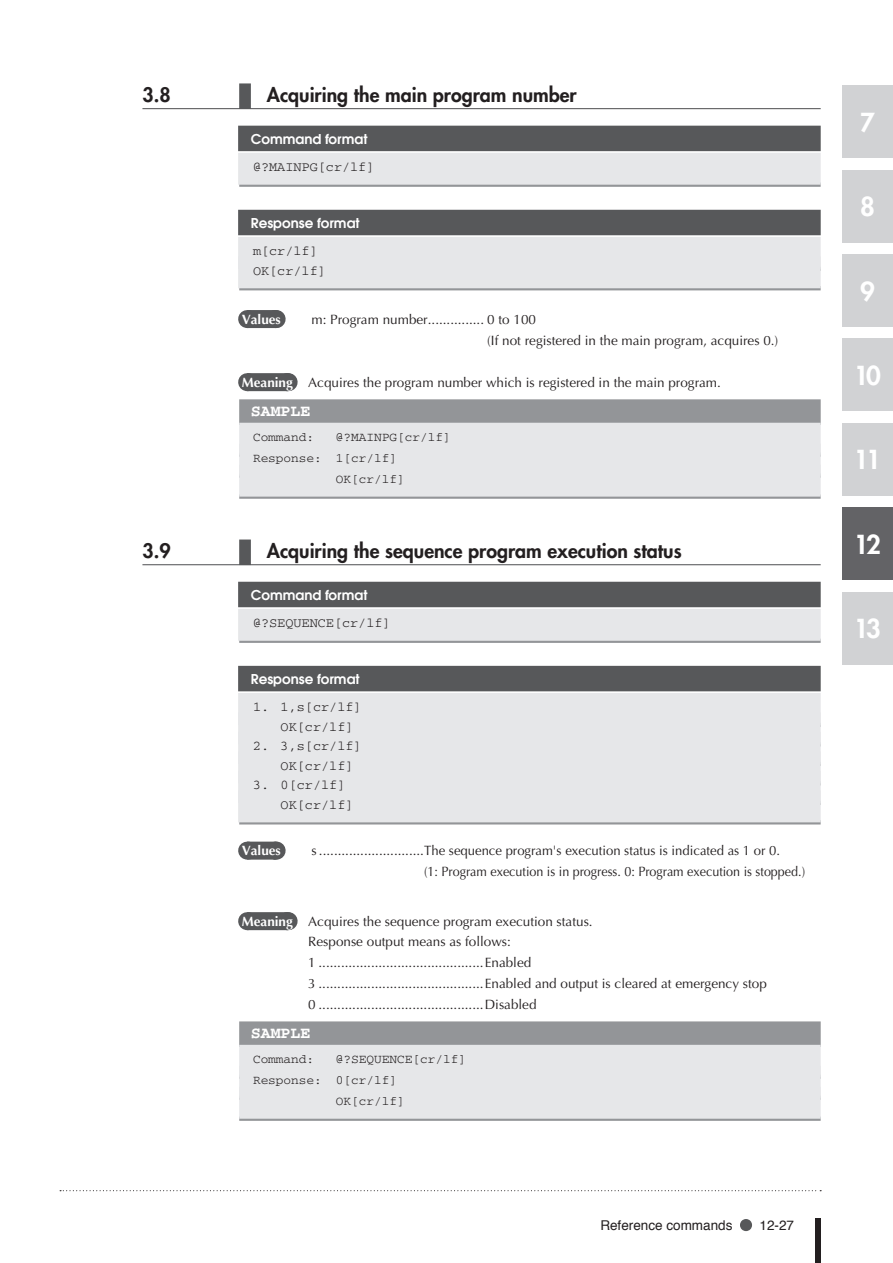
<style>
.page{position:relative;width:893px;height:1263px;background:#fff}
.page>*{position:absolute;margin:0;border:0;box-sizing:border-box;transform-origin:0 0}
.t1{font:800 25.5px "Futura";letter-spacing:-.1em;color:#fff}
.t2{font:800 19.5px "Futura";color:#231f20}
.t3{font:700 16.5px "Courier";color:#fff}
.t4{font:13.5px/20.7px "Optima";color:#231f20}
.t5{font:13.5px/19.5px "Courier";color:#231f20}
.t6{font:600 13.5px "Avant Garde";color:#fff}
.t7{font:13.5px "Helvetica";color:#231f20}
.t8{font:700 13.5px "Optima";color:#fff}
.t9{font:12.75px "Courier";color:#231f20}
.s1{font-weight:700;color:#fff}
</style>
<div class="page">
<div style="left:842px;top:592px;width:51px;height:73px;background:#d1d2d4"></div>
<div style="left:842px;top:508px;width:51px;height:72px;background:#636366"></div>
<div style="left:815px;top:1218px;width:6px;height:45px;background:#231f20"></div>
<svg style="left:60px;top:1190px;width:761px;height:1px"></svg>
<div style="left:842px;top:85px;width:51px;height:72px;background:#d1d2d4"></div>
<div style="left:842px;top:170px;width:51px;height:72px;background:#d1d2d4"></div>
<div style="left:842px;top:254px;width:51px;height:73px;background:#d1d2d4"></div>
<div style="left:842px;top:339px;width:51px;height:72px;background:#d1d2d4"></div>
<div style="left:842px;top:423px;width:51px;height:73px;background:#d1d2d4"></div>
<svg style="left:740px;top:1219px;width:12px;height:12px"></svg>
<div style="left:239px;top:83px;width:12px;height:26px;background:#57585a"></div>
<hr style="left:142px;top:108px;width:679px;height:1px;background:#57585a">
<div style="left:238px;top:126px;width:583px;height:25px;background:#57585a"></div>
<svg style="left:239px;top:185px;width:582px;height:2px"></svg>
<div style="left:238px;top:153px;width:583px;height:32px;background:#e6e7e9"></div>
<div style="left:238px;top:210px;width:583px;height:25px;background:#57585a"></div>
<div style="left:238px;top:237px;width:583px;height:32px;background:#e6e7e9"></div>
<svg style="left:239px;top:288px;width:582px;height:2px"></svg>
<div style="left:238px;top:256px;width:583px;height:32px;background:#e6e7e9"></div>
<div style="left:247px;top:373px;width:41px;height:18px;background:#57585a"></div>
<svg style="left:267px;top:373px;width:22px;height:18px"></svg>
<div style="left:239px;top:399px;width:582px;height:26px;background:#939598"></div>
<div style="left:239px;top:423px;width:582px;height:32px;background:#e6e7e9"></div>
<div style="left:239px;top:444px;width:582px;height:32px;background:#e6e7e9"></div>
<div style="left:239px;top:494px;width:582px;height:5px;background:#939598"></div>
<div style="left:239px;top:465px;width:582px;height:32px;background:#e6e7e9"></div>
<div style="left:239px;top:539px;width:12px;height:26px;background:#57585a"></div>
<hr style="left:142px;top:564px;width:679px;height:1px;background:#57585a">
<div style="left:238px;top:582px;width:583px;height:25px;background:#57585a"></div>
<hr style="left:239px;top:639px;width:582px;height:4px;background:#9d9fa2">
<div style="left:238px;top:609px;width:583px;height:32px;background:#e6e7e9"></div>
<div style="left:238px;top:666px;width:583px;height:25px;background:#57585a"></div>
<div style="left:238px;top:693px;width:583px;height:32px;background:#e6e7e9"></div>
<div style="left:238px;top:712px;width:583px;height:32px;background:#e6e7e9"></div>
<div style="left:238px;top:732px;width:583px;height:32px;background:#e6e7e9"></div>
<div style="left:238px;top:751px;width:583px;height:32px;background:#e6e7e9"></div>
<div style="left:238px;top:771px;width:583px;height:32px;background:#e6e7e9"></div>
<svg style="left:239px;top:822px;width:582px;height:2px"></svg>
<div style="left:238px;top:790px;width:583px;height:32px;background:#e6e7e9"></div>
<div style="left:247px;top:912px;width:41px;height:18px;background:#57585a"></div>
<svg style="left:267px;top:912px;width:22px;height:18px"></svg>
<div style="left:239px;top:1021px;width:582px;height:26px;background:#939598"></div>
<div style="left:239px;top:1045px;width:582px;height:32px;background:#e6e7e9"></div>
<div style="left:239px;top:1066px;width:582px;height:32px;background:#e6e7e9"></div>
<div style="left:239px;top:1116px;width:582px;height:5px;background:#939598"></div>
<div style="left:239px;top:1087px;width:582px;height:32px;background:#e6e7e9"></div>
<div style="left:247px;top:310px;width:29px;height:18px;background:#57585a"></div>
<svg style="left:276px;top:310px;width:1px;height:18px"></svg>
<div style="left:247px;top:842px;width:29px;height:18px;background:#57585a"></div>
<svg style="left:261px;top:842px;width:16px;height:18px"></svg>
<h2 class="t2" style="left:142px;top:82px;width:30px">3.8</h2>
<h2 class="t2" style="left:267px;top:82px;width:311px">Acquiring the main program number</h2>
<p class="t6" style="left:251px;top:130px;width:118px">Command format</p>
<p class="t5" style="left:253px;top:158px;width:123px">@?MAINPG[cr/lf]</p>
<p class="t6" style="left:251px;top:214px;width:110px">Response format</p>
<p class="t5" style="left:253px;top:242px;width:74px">m[cr/lf]<br>OK[cr/lf]</p>
<p class="t8" style="left:242px;top:311px;width:41px">Values</p>
<p class="t4" style="left:487px;top:308px;width:293px;line-height:21.3px;text-indent:-176px">m: Program number............... 0 to 100<br>(If not registered in the main program, acquires 0.)</p>
<p class="t4" style="left:242px;top:372px;width:481px"><span class="s1">Meaning</span> Acquires the program number which is registered in the main program.</p>
<p class="t3" style="left:251px;top:403px;width:61px">SAMPLE</p>
<p class="t9" style="left:253px;top:431px;width:63px">Command:</p>
<p class="t9" style="left:336px;top:431px;width:116px">@?MAINPG[cr/lf]</p>
<p class="t9" style="left:253px;top:452px;width:146px">Response: 1[cr/lf]</p>
<p class="t9" style="left:336px;top:473px;width:70px">OK[cr/lf]</p>
<h2 class="t2" style="left:142px;top:538px;width:30px">3.9</h2>
<h2 class="t2" style="left:267px;top:538px;width:416px">Acquiring the sequence program execution status</h2>
<p class="t6" style="left:251px;top:586px;width:118px">Command format</p>
<p class="t5" style="left:253px;top:614px;width:139px">@?SEQUENCE[cr/lf]</p>
<p class="t6" style="left:251px;top:670px;width:110px">Response format</p>
<p class="t5" style="left:281px;top:698px;width:83px;text-indent:-28px">1. 1,s[cr/lf]<br>OK[cr/lf]</p>
<p class="t5" style="left:281px;top:737px;width:83px;text-indent:-28px">2. 3,s[cr/lf]<br>OK[cr/lf]</p>
<p class="t5" style="left:281px;top:776px;width:74px;text-indent:-28px">3. 0[cr/lf]<br>OK[cr/lf]</p>
<p class="t8" style="left:242px;top:843px;width:41px">Values</p>
<p class="t4" style="left:424px;top:840px;width:382px;line-height:21.3px;text-indent:-113px">s ............................The sequence program's execution status is indicated as 1 or 0.<br>(1: Program execution is in progress. 0: Program execution is stopped.)</p>
<p class="t4" style="left:308px;top:911px;width:460px;text-indent:-66px"><span class="s1">Meaning</span> Acquires the sequence program execution status.<br>Response output means as follows:<br>1 ............................................Enabled<br>3 ............................................Enabled and output is cleared at emergency stop 0 ............................................Disabled</p>
<p class="t3" style="left:251px;top:1025px;width:61px">SAMPLE</p>
<p class="t9" style="left:253px;top:1053px;width:63px">Command:</p>
<p class="t9" style="left:336px;top:1053px;width:132px">@?SEQUENCE[cr/lf]</p>
<p class="t9" style="left:253px;top:1074px;width:146px">Response: 0[cr/lf]</p>
<p class="t9" style="left:336px;top:1095px;width:70px">OK[cr/lf]</p>
<p class="t7" style="left:600px;top:1215px;width:134px">Reference commands</p>
<p class="t7" style="left:760px;top:1215px;width:36px">12-27</p>
<h1 class="t1" style="left:860px;top:105px;width:16px">7</h1>
<h1 class="t1" style="left:860px;top:190px;width:16px">8</h1>
<h1 class="t1" style="left:860px;top:274px;width:16px">9</h1>
<h1 class="t1" style="left:854px;top:359px;width:28px">10</h1>
<h1 class="t1" style="left:854px;top:443px;width:28px">11</h1>
<h1 class="t1" style="left:854px;top:527px;width:28px">12</h1>
<h1 class="t1" style="left:854px;top:612px;width:28px">13</h1>
</div>
